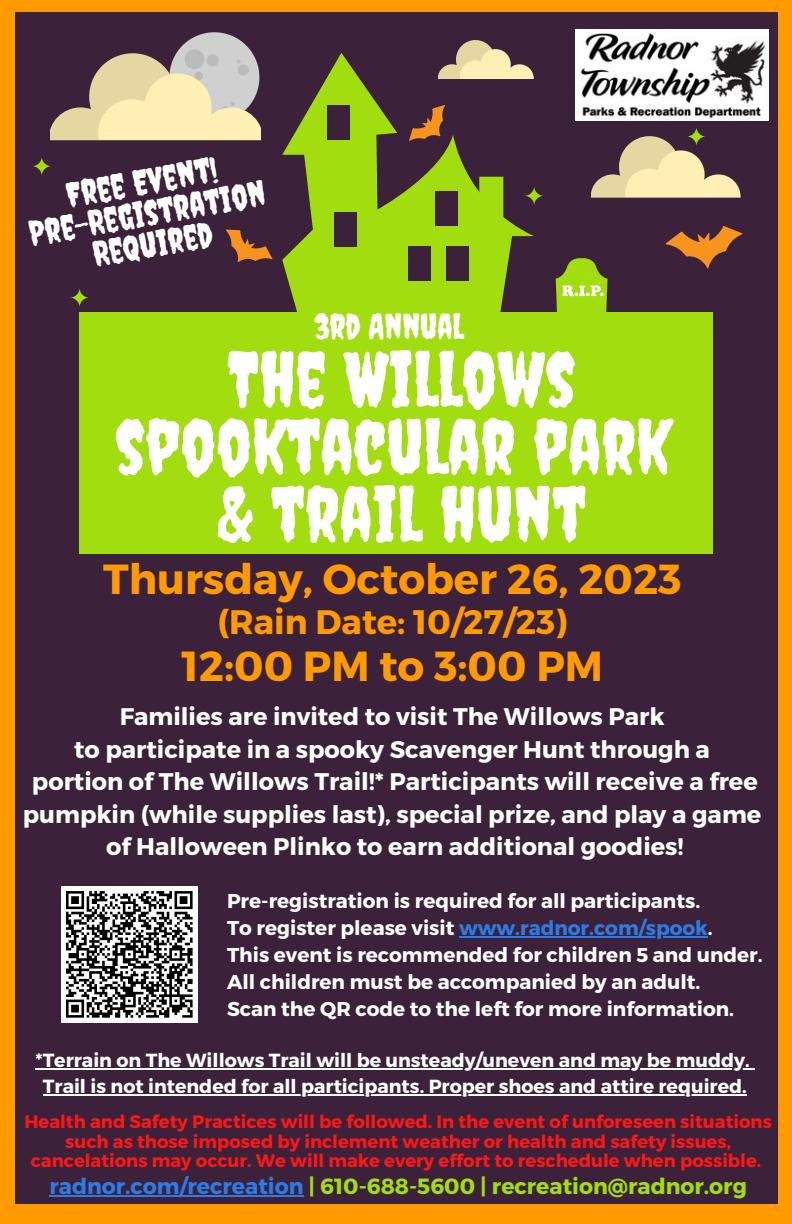
<style>
.page{position:relative;width:792px;height:1224px;background:#ff9a00}
.page>*{position:absolute;margin:0;border:0;box-sizing:border-box;transform-origin:0 0}
.t1{font:76px/67.6px "Creepster";color:#fff;text-align:center}
.t2{font:700 42px "Montserrat";color:#ff9a00}
.t3{font:35px "Creepster";color:#fff}
.t4{font:700 34px "Montserrat";color:#ff9a00}
.t5{font:700 24px/32.4px "Montserrat";color:#fff;text-align:center}
.t6{font:700 22px "Montserrat";color:#a2dd10}
.t7{font:700 20px "Montserrat";color:#fff}
.t8{font:700 19px "Montserrat";color:#fff}
.t9{font:700 18px/19.6px "Montserrat";color:#ff1616;text-align:center}
.s1{color:#2d7ce6}
</style>
<div class="page">
<div style="left:16px;top:122px;width:762px;height:1082px;background:#3b223a"></div>
<div style="left:16px;top:13px;width:762px;height:1081px;background:#3b223a"></div>
<svg style="left:665px;top:226px;width:78px;height:43px"></svg>
<svg style="left:226px;top:229px;width:47px;height:34px"></svg>
<svg style="left:282px;top:53px;width:252px;height:260px;fill:#a2dd10"></svg>
<svg style="left:479px;top:177px;width:24px;height:40px"></svg>
<div style="left:328px;top:106px;width:22px;height:34px;background:#3b223a"></div>
<div style="left:334px;top:212px;width:23px;height:35px;background:#3b223a"></div>
<div style="left:408px;top:247px;width:23px;height:34px;background:#3b223a"></div>
<div style="left:446px;top:247px;width:23px;height:34px;background:#3b223a"></div>
<div style="left:435px;top:191px;width:22px;height:34px;background:#3b223a"></div>
<svg style="left:556px;top:258px;width:52px;height:55px"></svg>
<svg style="left:51px;top:32px;width:210px;height:108px"></svg>
<svg style="left:592px;top:136px;width:148px;height:62px"></svg>
<svg style="left:438px;top:40px;width:96px;height:39px"></svg>
<svg style="left:687px;top:127px;width:19px;height:19px"></svg>
<svg style="left:524px;top:186px;width:20px;height:20px"></svg>
<svg style="left:32px;top:156px;width:20px;height:20px"></svg>
<svg style="left:70px;top:288px;width:19px;height:19px"></svg>
<div style="left:79px;top:313px;width:634px;height:241px;background:#a2dd10"></div>
<img style="left:575px;top:29px;width:194px;height:92px">
<hr style="left:459px;top:936px;width:249px;height:2px;background:#2d7ce6">
<hr style="left:36px;top:1068px;width:714px;height:2px;background:#fff">
<hr style="left:43px;top:1094px;width:704px;height:2px;background:#fff">
<hr style="left:49px;top:1195px;width:255px;height:2px;background:#2d7ce6">
<div style="left:61px;top:886px;width:137px;height:137px;background:#fff"></div>
<svg style="left:66px;top:891px;width:127px;height:127px"></svg>
<p class="t3" style="left:63px;top:175px;width:155px;rotate:-10deg">FREE EVENT!</p>
<p class="t3" style="left:26px;top:214px;width:241px;rotate:-10deg">PRE-REGISTRATION</p>
<p class="t3" style="left:90px;top:234px;width:123px;rotate:-10deg">REQUIRED</p>
<p class="t3" style="left:314px;top:305px;width:151px">3RD ANNUAL</p>
<p class="t1" style="left:115px;top:345px;width:557px">THE WILLOWS<br>SPOOKTACULAR PARK</p>
<p class="t1" style="left:217px;top:480px;width:370px">&amp; TRAIL HUNT</p>
<p class="t2" style="left:103px;top:552px;width:580px">Thursday, October 26, 2023</p>
<p class="t4" style="left:217px;top:600px;width:351px">(Rain Date: 10/27/23)</p>
<p class="t2" style="left:182px;top:639px;width:423px">12:00 PM to 3:00 PM</p>
<p class="t5" style="left:120px;top:700px;width:546px">Families are invited to visit The Willows Park</p>
<p class="t5" style="left:74px;top:732px;width:637px">to participate in a spooky Scavenger Hunt through a</p>
<p class="t5" style="left:23px;top:765px;width:740px">portion of The Willows Trail!* Participants will receive a free pumpkin (while supplies last), special prize, and play a game</p>
<p class="t5" style="left:106px;top:830px;width:579px">of Halloween Plinko to earn additional goodies!</p>
<p class="t7" style="left:227px;top:888px;width:475px">Pre-registration is required for all participants.</p>
<p class="t7" style="left:227px;top:915px;width:487px">To register please visit <span class="s1">www.radnor.com/spook</span>.</p>
<p class="t7" style="left:227px;top:942px;width:537px">This event is recommended for children 5 and under.</p>
<p class="t7" style="left:227px;top:969px;width:475px">All children must be accompanied by an adult.</p>
<p class="t7" style="left:227px;top:996px;width:509px">Scan the QR code to the left for more information.</p>
<p class="t8" style="left:36px;top:1048px;width:716px">*Terrain on The Willows Trail will be unsteady/uneven and may be muddy.</p>
<p class="t8" style="left:43px;top:1074px;width:705px">Trail is not intended for all participants. Proper shoes and attire required.</p>
<p class="t9" style="left:24px;top:1111px;width:749px">Health and Safety Practices will be followed. In the event of unforeseen situations such as those imposed by inclement weather or health and safety issues, cancelations may occur. We will make every effort to reschedule when possible.</p>
<p class="t6" style="left:49px;top:1172px;width:699px"><span class="s1">radnor.com/recreation</span> | 610-688-5600 | recreation@radnor.org</p>
</div>
